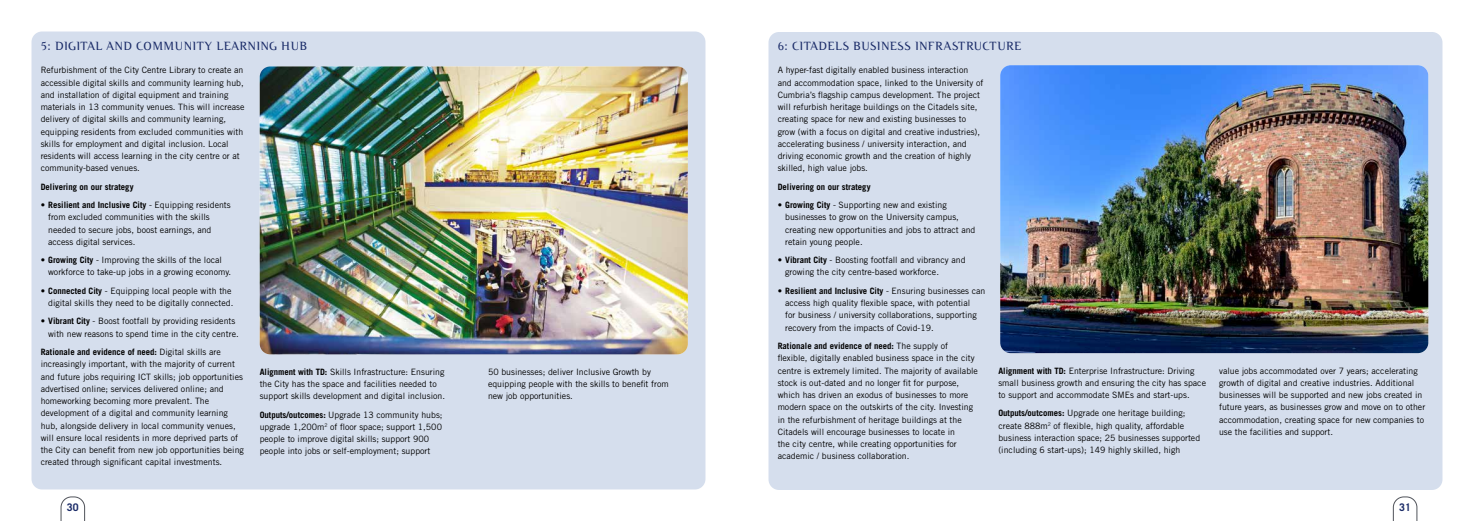
<style>
.page{position:relative;width:1474px;height:521px;background:#fff}
.page>*{position:absolute;margin:0;border:0;box-sizing:border-box;transform-origin:0 0}
.t1{font:12.25px "Cutoff Pro";letter-spacing:.04em;color:#192a67}
.t2{font:700 10.5px "Trade Gothic LT Std";color:#192a67}
.t3{font:8.75px/12.2px "Trade Gothic LT Std";color:#000}
.t4{font:700 8.75px "Trade Gothic LT Std";color:#000}
.s1{font-weight:700}
</style>
<div class="page">
<div style="left:768px;top:32px;width:674px;height:458px;background:#d5deed;border-radius:11px"></div>
<div style="left:32px;top:32px;width:673px;height:457px;background:#d5deed;border-radius:11px"></div>
<img style="left:260px;top:66px;width:428px;height:288px">
<img style="left:1000px;top:65px;width:428px;height:288px">
<svg style="left:61px;top:496px;width:24px;height:25px"></svg>
<svg style="left:1392px;top:496px;width:25px;height:25px"></svg>
<h1 class="t1" style="left:41px;top:39px;width:268px">5: DIGITAL AND COMMUNITY LEARNING HUB</h1>
<h1 class="t1" style="left:777px;top:39px;width:245px">6: CITADELS BUSINESS INFRASTRUCTURE</h1>
<p class="t3" style="left:41px;top:64px;width:205px">Refurbishment of the City Centre Library to create an accessible digital skills and community learning hub, and installation of digital equipment and training materials in 13 community venues. This will increase delivery of digital skills and community learning, equipping residents from excluded communities with skills for employment and digital inclusion. Local residents will access learning in the city centre or at community-based venues.</p>
<p class="t4" style="left:41px;top:181px;width:94px">Delivering on our strategy</p>
<p class="t3" style="left:48px;top:199px;width:184px;text-indent:-7px">• <span class="s1">Resilient and Inclusive City</span> - Equipping residents from excluded communities with the skills needed to secure jobs, boost earnings, and access digital services.</p>
<p class="t3" style="left:48px;top:254px;width:185px;text-indent:-7px">• <span class="s1">Growing City</span> - Improving the skills of the local workforce to take-up jobs in a growing economy.</p>
<p class="t3" style="left:41px;top:284px;width:194px;text-align:right">• <span class="s1">Connected City</span> - Equipping local people with the digital skills they need to be digitally connected.</p>
<p class="t3" style="left:48px;top:315px;width:192px;text-indent:-7px">• <span class="s1">Vibrant City</span> - Boost footfall by providing residents with new reasons to spend time in the city centre.</p>
<p class="t3" style="left:41px;top:346px;width:205px"><span class="s1">Rationale and evidence of need:</span> Digital skills are increasingly important, with the majority of current and future jobs requiring ICT skills; job opportunities advertised online; services delivered online; and homeworking becoming more prevalent. The development of a digital and community learning hub, alongside delivery in local community venues, will ensure local residents in more deprived parts of the City can benefit from new job opportunities being created through significant capital investments.</p>
<p class="t3" style="left:260px;top:365px;width:187px"><span class="s1">Alignment with TD:</span> Skills Infrastructure: Ensuring the City has the space and facilities needed to support skills development and digital inclusion.</p>
<p class="t3" style="left:260px;top:408px;width:184px"><span class="s1">Outputs/outcomes:</span> Upgrade 13 community hubs; upgrade 1,200m<sup>2</sup> of floor space; support 1,500 people to improve digital skills; support 900 people into jobs or self-employment; support</p>
<p class="t3" style="left:488px;top:365px;width:182px">50 businesses; deliver Inclusive Growth by equipping people with the skills to benefit from new job opportunities.</p>
<p class="t3" style="left:777px;top:64px;width:207px">A hyper-fast digitally enabled business interaction and accommodation space, linked to the University of Cumbria’s flagship campus development. The project will refurbish heritage buildings on the Citadels site, creating space for new and existing businesses to grow (with a focus on digital and creative industries), accelerating business / university interaction, and driving economic growth and the creation of highly skilled, high value jobs.</p>
<p class="t4" style="left:777px;top:181px;width:94px">Delivering on our strategy</p>
<p class="t3" style="left:785px;top:199px;width:192px;text-indent:-7px">• <span class="s1">Growing City</span> - Supporting new and existing businesses to grow on the University campus, creating new opportunities and jobs to attract and retain young people.</p>
<p class="t3" style="left:785px;top:254px;width:182px;text-indent:-7px">• <span class="s1">Vibrant City</span> - Boosting footfall and vibrancy and growing the city centre-based workforce.</p>
<p class="t3" style="left:785px;top:284px;width:202px;text-indent:-7px">• <span class="s1">Resilient and Inclusive City</span> - Ensuring businesses can access high quality flexible space, with potential<br>for business / university collaborations, supporting recovery from the impacts of Covid-19.</p>
<p class="t3" style="left:777px;top:340px;width:202px"><span class="s1">Rationale and evidence of need:</span> The supply of flexible, digitally enabled business space in the city centre is extremely limited. The majority of available stock is out-dated and no longer fit for purpose, which has driven an exodus of businesses to more modern space on the outskirts of the city. Investing in the refurbishment of heritage buildings at the Citadels will encourage businesses to locate in<br>the city centre, while creating opportunities for academic / business collaboration.</p>
<p class="t3" style="left:998px;top:364px;width:209px"><span class="s1">Alignment with TD:</span> Enterprise Infrastructure: Driving small business growth and ensuring the city has space to support and accommodate SMEs and start-ups.</p>
<p class="t3" style="left:998px;top:407px;width:203px"><span class="s1">Outputs/outcomes:</span> Upgrade one heritage building; create 888m<sup>2</sup> of flexible, high quality, affordable business interaction space; 25 businesses supported (including 6 start-ups); 149 highly skilled, high</p>
<p class="t3" style="left:1219px;top:364px;width:208px">value jobs accommodated over 7 years; accelerating growth of digital and creative industries. Additional businesses will be supported and new jobs created in future years, as businesses grow and move on to other accommodation, creating space for new companies to use the facilities and support.</p>
<p class="t2" style="left:67px;top:501px;width:13px">30</p>
<p class="t2" style="left:1399px;top:501px;width:13px">31</p>
</div>
